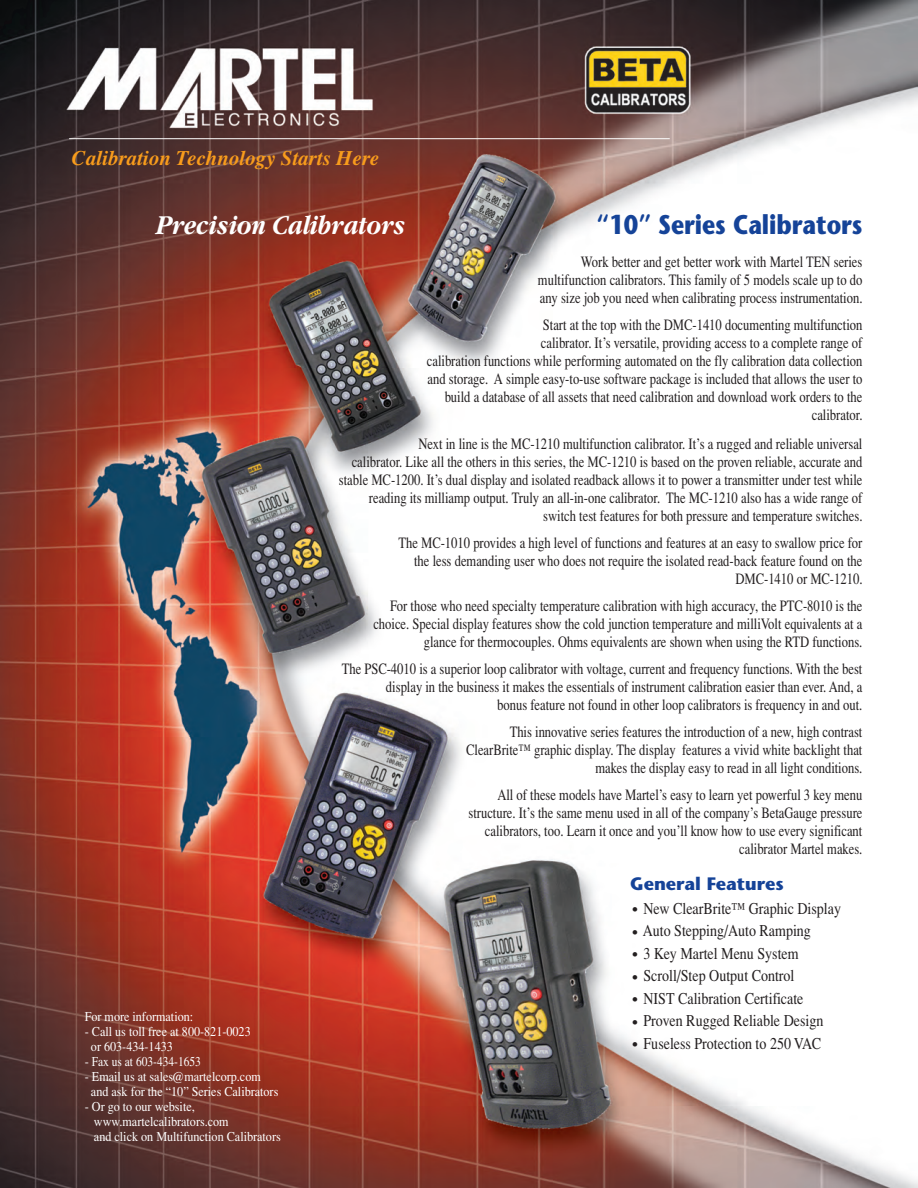
<style>
.page{position:relative;width:918px;height:1188px;background:#fff}
.page>*{position:absolute;margin:0;border:0;box-sizing:border-box;transform-origin:0 0}
.t1{font:39px "Times";color:#231f20}
.t2{font:italic 700 28.5px "Garamond";color:#fff;scale:.85 1}
.t3{font:700 27px "Stone Sans";color:#154398;scale:.85 1}
.t4{font:italic 700 21px "Times";color:#f89c1c}
.t5{font:700 18px "Stone Sans";color:#154398}
.t6{font:16.5px "Times";color:#231f20;scale:.85 1}
.t7{font:15.75px/18px "Times";color:#231f20;text-align:right;scale:.8 1}
.t8{font:13.5px/15px "Times";color:#fff;scale:.9 1}
</style>
<div class="page">
<img style="left:0;top:0;width:918px;height:1188px">
<hr style="left:69px;top:138px;width:601px;height:1px;background:#fff">
<h3 class="t4" style="left:72px;top:145px;width:309px">Calibration Technology Starts Here</h3>
<h2 class="t2" style="left:155px;top:207px;width:295px">Precision Calibrators</h2>
<h3 class="t3" style="left:597px;top:214px;width:314px">“10” Series Calibrators</h3>
<p class="t8" style="left:85px;top:1009px;width:122px">For more information:</p>
<p class="t8" style="left:91px;top:1024px;width:179px;text-indent:-6px">- Call us toll free at 800-821-0023 or 603-434-1433</p>
<p class="t8" style="left:85px;top:1054px;width:131px">- Fax us at 603-434-1653</p>
<p class="t8" style="left:91px;top:1069px;width:210px;text-indent:-6px">- Email us at sales@martelcorp.com and ask for the “10” Series Calibrators</p>
<p class="t8" style="left:94px;top:1099px;width:209px;text-indent:-9px">- Or go to our website, www.martelcalibrators.com<br>and click on Multifunction Calibrators</p>
<p class="t7" style="left:538px;top:253px;width:407px;text-align:justify;text-indent:43px">Work better and get better work with Martel TEN series multifunction calibrators. This family of 5 models scale up to do any size job you need when calibrating process instrumentation.</p>
<p class="t7" style="left:427px;top:316px;width:546px">Start at the top with the DMC-1410 documenting multifunction<br>calibrator. It’s versatile, providing access to a complete range of<br>calibration functions while performing automated on the fly calibration data collection and storage. A simple easy-to-use software package is included that allows the user to build a database of all assets that need calibration and download work orders to the calibrator.</p>
<p class="t7" style="left:339px;top:434px;width:656px">Next in line is the MC-1210 multifunction calibrator. It’s a rugged and reliable universal<br>calibrator. Like all the others in this series, the MC-1210 is based on the proven reliable, accurate and stable MC-1200. It’s dual display and isolated readback allows it to power a transmitter under test while reading its milliamp output. Truly an all-in-one calibrator. The MC-1210 also has a wide range of switch test features for both pressure and temperature switches.</p>
<p class="t7" style="left:398px;top:533px;width:582px">The MC-1010 provides a high level of functions and features at an easy to swallow price for the less demanding user who does not require the isolated read-back feature found on the<br>DMC-1410 or MC-1210.</p>
<p class="t7" style="left:373px;top:596px;width:613px">For those who need specialty temperature calibration with high accuracy, the PTC-8010 is the choice. Special display features show the cold junction temperature and milliVolt equivalents at a glance for thermocouples. Ohms equivalents are shown when using the RTD functions.</p>
<p class="t7" style="left:342px;top:659px;width:652px">The PSC-4010 is a superior loop calibrator with voltage, current and frequency functions. With the best display in the business it makes the essentials of instrument calibration easier than ever. And, a<br>bonus feature not found in other loop calibrators is frequency in and out.</p>
<p class="t7" style="left:466px;top:722px;width:497px">This innovative series features the introduction of a new, high contrast<br>ClearBrite™ graphic display. The display features a vivid white backlight that makes the display easy to read in all light conditions.</p>
<p class="t7" style="left:469px;top:785px;width:494px">All of these models have Martel’s easy to learn yet powerful 3 key menu structure. It’s the same menu used in all of the company’s BetaGauge pressure calibrators, too. Learn it once and you’ll know how to use every significant calibrator Martel makes.</p>
<p class="t5" style="left:630px;top:877px;width:155px">General Features</p>
<h1 class="t1" style="left:630px;top:875px;width:11px">.</h1>
<p class="t6" style="left:644px;top:898px;width:234px">New ClearBrite™ Graphic Display</p>
<h1 class="t1" style="left:630px;top:897px;width:11px">.</h1>
<p class="t6" style="left:643px;top:921px;width:199px">Auto Stepping/Auto Ramping</p>
<h1 class="t1" style="left:630px;top:920px;width:11px">.</h1>
<p class="t6" style="left:644px;top:943px;width:184px">3 Key Martel Menu System</p>
<h1 class="t1" style="left:630px;top:942px;width:11px">.</h1>
<p class="t6" style="left:644px;top:966px;width:179px">Scroll/Step Output Control</p>
<h1 class="t1" style="left:630px;top:965px;width:11px">.</h1>
<p class="t6" style="left:644px;top:988px;width:190px">NIST Calibration Certificate</p>
<h1 class="t1" style="left:630px;top:987px;width:11px">.</h1>
<p class="t6" style="left:644px;top:1011px;width:213px">Proven Rugged Reliable Design</p>
<h1 class="t1" style="left:630px;top:1010px;width:11px">.</h1>
<p class="t6" style="left:644px;top:1033px;width:210px">Fuseless Protection to 250 VAC</p>
</div>
